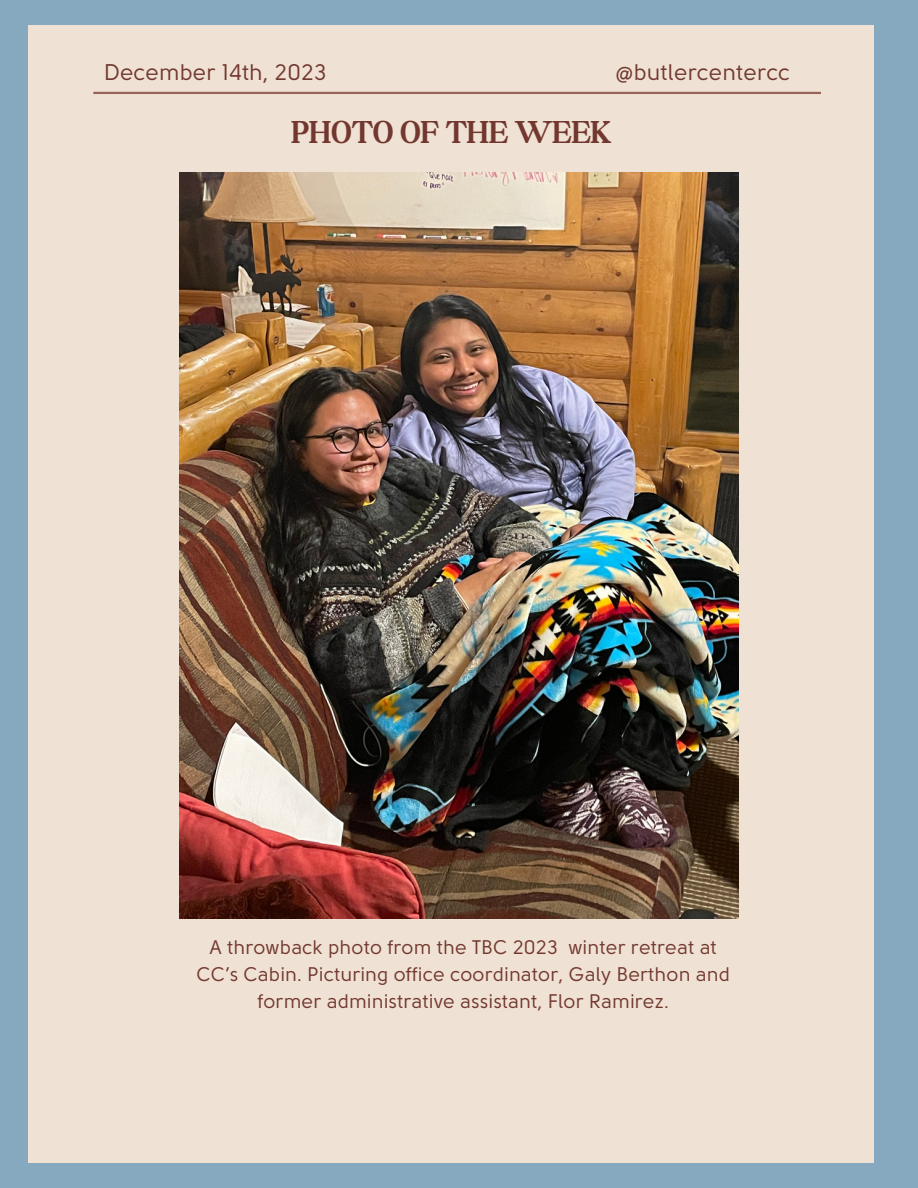
<style>
.page{position:relative;width:918px;height:1188px;background:#87a9c0}
.page>*{position:absolute;margin:0;border:0;box-sizing:border-box;transform-origin:0 0}
.t1{font:700 33.9px "Boston Angel";color:#72382f}
.t2{font:22.5px "Solomon Sans";color:#72382f}
.t3{font:19.65px/27px "Solomon Sans";color:#72382f;text-align:center}
</style>
<div class="page">
<div style="left:29px;top:25px;width:845px;height:1138px;background:#efe1d3"></div>
<hr style="left:93px;top:92px;width:728px;height:2px;background:#996259">
<img style="left:179px;top:173px;width:559px;height:746px">
<p class="t2" style="left:104px;top:62px;width:224px">December 14th, 2023</p>
<p class="t2" style="left:615px;top:62px;width:176px">@butlercentercc</p>
<p class="t1" style="left:292px;top:112px;width:321px">PHOTO OF THE WEEK</p>
<p class="t3" style="left:196px;top:935px;width:535px">A throwback photo from the TBC 2023 winter retreat at<br>CC’s Cabin. Picturing office coordinator, Galy Berthon and former administrative assistant, Flor Ramirez.</p>
</div>
